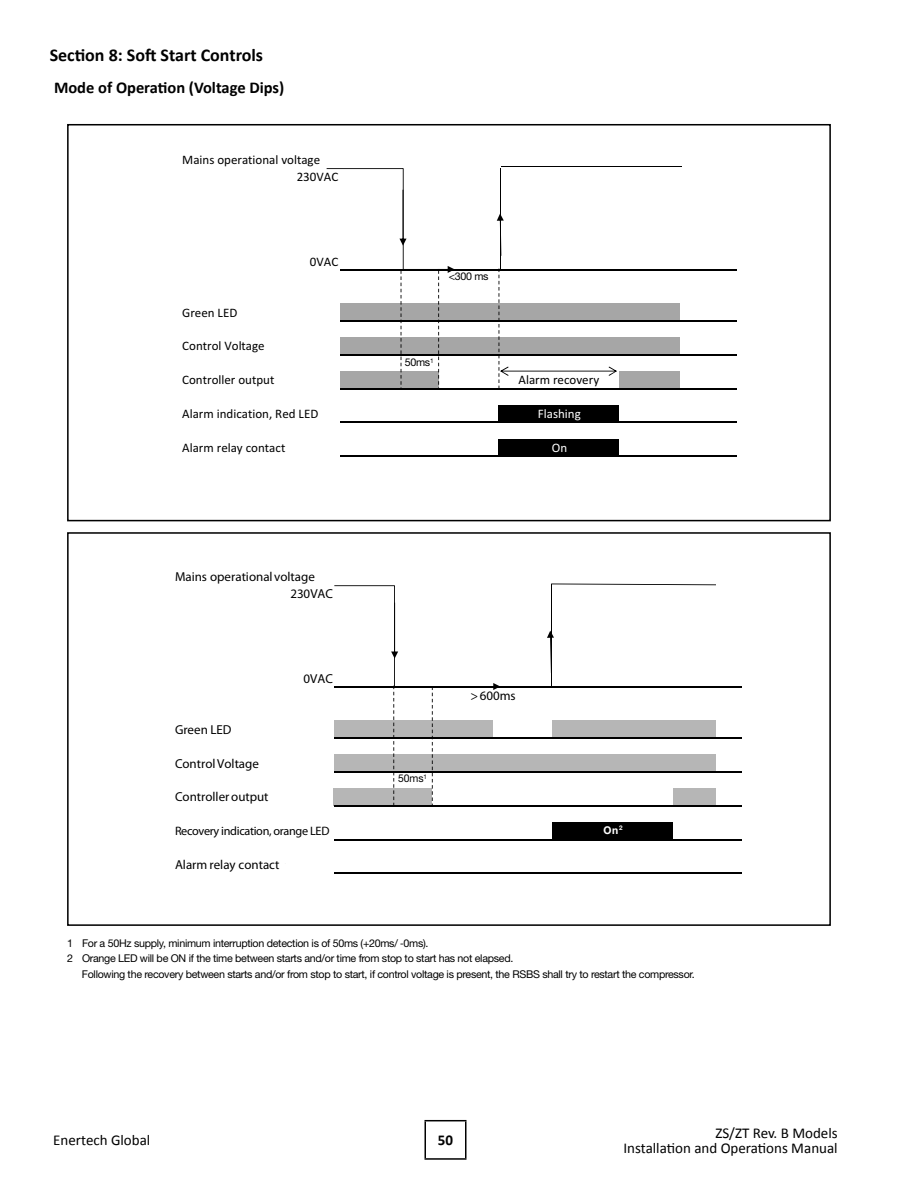
<style>
.page{position:relative;width:918px;height:1188px;background:#fff}
.page>*{position:absolute;margin:0;border:0;box-sizing:border-box;transform-origin:0 0}
.t1{font:700 18px "Calibri";color:#000}
.t2{font:700 16.5px "Calibri";color:#000}
.t3{font:700 15.3px "Helvetica Neue";color:#000}
.t4{font:15px/15px "Calibri";color:#000;text-align:right}
.t5{font:700 15px "Calibri";color:#000}
.t6{font:13.05px/17px "Calibri+T42+OTELCL";color:#000}
.t7{font:13.05px/17px "Calibri+T42+BMYQCL";color:#000}
.t8{font:13.05px "Calibri+T42+OTELCL";color:#fff}
.t9{font:13.05px "Calibri Bold+T42+OAVDIJ";color:#000}
.t10{font:13.05px "Calibri Bold+T42+DXNLOR";color:#000}
.t11{font:13.05px "Calibri+T42+BMYQCL";color:#fff}
.t12{font:12.15px "Calibri+T42+BMYQCL";letter-spacing:-.025em;color:#000}
.t13{font:11.7px "Calibri+T42+BMYQCL";color:#000}
.t14{font:11.7px "Calibri+T42+OTELCL";color:#000}
.t15{font:10.65px "Helvetica Neue";letter-spacing:-.03em;color:#000}
.t16{font:700 10.65px "Helvetica Neue";color:#fff}
.s1{font-family:"Helvetica"}
</style>
<div class="page">
<hr style="left:424px;top:1120px;width:42px;height:1px;background:#000">
<hr style="left:424px;top:1121px;width:2px;height:37px;background:#000">
<hr style="left:465px;top:1121px;width:1px;height:37px;background:#000">
<hr style="left:424px;top:1158px;width:42px;height:2px;background:#000">
<div style="left:67px;top:124px;width:764px;height:397px;border:2px solid #000"></div>
<div style="left:552px;top:721px;width:164px;height:17px;background:#b6b6b6"></div>
<div style="left:334px;top:755px;width:382px;height:17px;background:#b6b6b6"></div>
<div style="left:673px;top:789px;width:43px;height:17px;background:#b6b6b6"></div>
<div style="left:552px;top:823px;width:121px;height:17px;background:#000"></div>
<hr style="left:334px;top:687px;width:407px;height:1px;background:#000">
<hr style="left:334px;top:737px;width:407px;height:1px;background:#000">
<hr style="left:334px;top:771px;width:407px;height:1px;background:#000">
<hr style="left:334px;top:805px;width:407px;height:1px;background:#000">
<hr style="left:334px;top:839px;width:407px;height:1px;background:#000">
<hr style="left:334px;top:873px;width:407px;height:1px;background:#000">
<hr style="left:551px;top:584px;width:1px;height:102px;background:#000">
<svg style="left:552px;top:584px;width:164px;height:1px"></svg>
<svg style="left:547px;top:631px;width:7px;height:42px"></svg>
<svg style="left:334px;top:585px;width:166px;height:220px"></svg>
<div style="left:396px;top:774px;width:33px;height:12px;background:#fff"></div>
<div style="left:67px;top:532px;width:764px;height:394px;border:2px solid #000"></div>
<div style="left:340px;top:304px;width:340px;height:17px;background:#a6a6a6"></div>
<div style="left:340px;top:338px;width:340px;height:17px;background:#a6a6a6"></div>
<div style="left:619px;top:372px;width:61px;height:17px;background:#a6a6a6"></div>
<div style="left:499px;top:405px;width:120px;height:18px;background:#000"></div>
<div style="left:499px;top:439px;width:120px;height:17px;background:#000"></div>
<hr style="left:340px;top:269px;width:397px;height:2px;background:#000">
<hr style="left:340px;top:320px;width:397px;height:1px;background:#000">
<hr style="left:340px;top:354px;width:397px;height:1px;background:#000">
<hr style="left:340px;top:388px;width:397px;height:1px;background:#000">
<hr style="left:340px;top:422px;width:397px;height:1px;background:#000">
<hr style="left:340px;top:456px;width:397px;height:1px;background:#000">
<hr style="left:501px;top:168px;width:1px;height:101px;background:#000">
<hr style="left:501px;top:166px;width:181px;height:1px;background:#000">
<svg style="left:497px;top:214px;width:7px;height:42px"></svg>
<svg style="left:499px;top:271px;width:118px;height:117px"></svg>
<svg style="left:327px;top:168px;width:128px;height:222px"></svg>
<div style="left:440px;top:273px;width:57px;height:12px;background:#fff"></div>
<div style="left:403px;top:358px;width:33px;height:12px;background:#fff"></div>
<h1 class="t1" style="left:50px;top:44px;width:215px">Section 8: Soft Start Controls</h1>
<h2 class="t2" style="left:54px;top:78px;width:232px">Mode of Operation (Voltage Dips)</h2>
<p class="t6" style="left:297px;top:151px;width:43px;text-indent:-114px">Mains operational voltage<br>230VAC</p>
<p class="t6" style="left:182px;top:304px;width:57px">Green LED</p>
<p class="t6" style="left:182px;top:338px;width:84px">Control Voltage</p>
<p class="t6" style="left:310px;top:253px;width:30px">0VAC</p>
<p class="t6" style="left:182px;top:372px;width:94px">Controller output</p>
<p class="t6" style="left:182px;top:405px;width:138px">Alarm indication, Red LED</p>
<p class="t6" style="left:182px;top:439px;width:105px">Alarm relay contact</p>
<p class="t7" style="left:290px;top:568px;width:44px;text-indent:-115px">Mains operationalvoltage<br>230VAC</p>
<p class="t7" style="left:175px;top:721px;width:58px">Green LED</p>
<p class="t7" style="left:175px;top:754px;width:85px">ControlVoltage</p>
<p class="t7" style="left:304px;top:670px;width:31px">0VAC</p>
<p class="t7" style="left:175px;top:788px;width:95px">Controller output</p>
<p class="t12" style="left:175px;top:824px;width:156px">Recovery indication, orange LED</p>
<p class="t7" style="left:175px;top:856px;width:106px">Alarm relay contact</p>
<p class="t15" style="left:449px;top:270px;width:41px">&lt;300 ms</p>
<p class="t9" style="left:442px;top:270px;width:56px">&lt; 300ms *</p>
<p class="t15" style="left:405px;top:356px;width:30px">50ms<sup>1</sup></p>
<p class="t14" style="left:403px;top:356px;width:33px">20ms*</p>
<p class="t6" style="left:519px;top:372px;width:82px">Alarm recovery</p>
<p class="t8" style="left:538px;top:406px;width:44px">Flashing</p>
<p class="t8" style="left:552px;top:440px;width:17px">On</p>
<p class="t15" style="left:398px;top:772px;width:30px">50ms<sup>1</sup></p>
<p class="t13" style="left:396px;top:773px;width:33px">20ms*</p>
<p class="t10" style="left:470px;top:687px;width:47px">&gt;600ms</p>
<p class="t16" style="left:603px;top:823px;width:21px">On<sup>2</sup></p>
<p class="t11" style="left:601px;top:823px;width:25px">On*</p>
<p class="t15" style="left:67px;top:937px;width:363px">1 For a 50Hz supply, minimum interruption detection is of 50ms (+20ms/ <span class="s1">-</span>0ms).</p>
<p class="t15" style="left:67px;top:952px;width:448px">2 Orange LED will be ON if the time between starts and/or time from stop to start has not elapsed.</p>
<p class="t15" style="left:82px;top:968px;width:614px">Following the recovery between starts and/or from stop to start, if control voltage is present, the RSBS shall try to restart the compressor.</p>
<h3 class="t4" style="left:53px;top:1132px;width:99px">Enertech Global</h3>
<h3 class="t5" style="left:438px;top:1131px;width:17px">50</h3>
<h3 class="t4" style="left:624px;top:1125px;width:216px">ZS/ZT Rev. B Models<br>Installation and Operations Manual</h3>
<h3 class="t3" style="left:822px;top:1141px;width:10px">7</h3>
</div>
